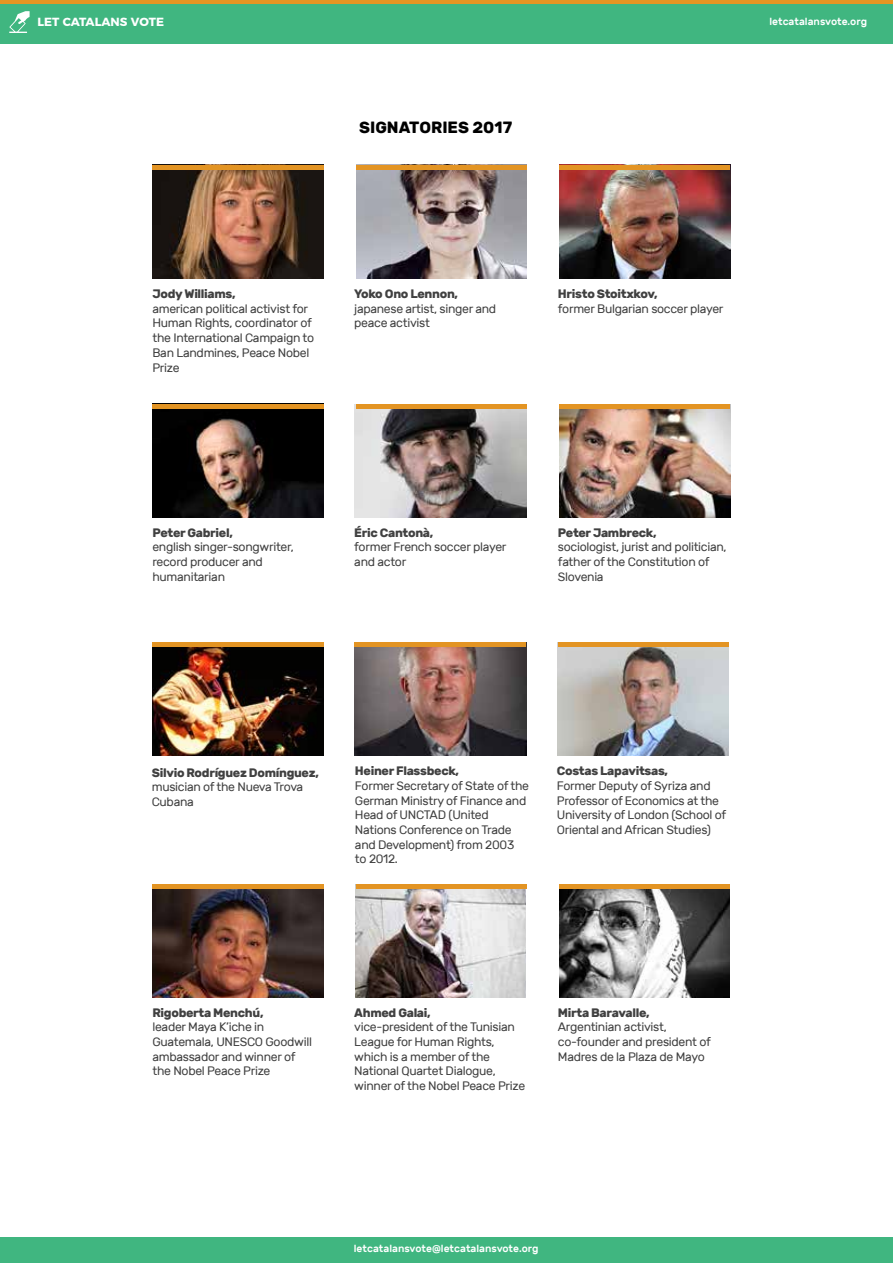
<style>
.page{position:relative;width:893px;height:1263px;background:#fff}
.page>*{position:absolute;margin:0;border:0;box-sizing:border-box;transform-origin:0 0}
.t1{font:700 16.2px "Rubik";color:#000}
.t2{font:12.3px/14.7px "Rubik";letter-spacing:-.025em;color:rgb(0 0 0/.75)}
.t3{font:700 12.3px "Rubik";letter-spacing:-.025em;color:rgb(0 0 0/.75)}
.t4{font:700 11.85px "Montserrat";color:#fff}
.t5{font:500 10.35px "Rubik";color:#fff}
</style>
<div class="page">
<img style="left:152px;top:647px;width:171px;height:108px">
<img style="left:557px;top:643px;width:171px;height:112px">
<img style="left:355px;top:647px;width:171px;height:108px">
<img style="left:559px;top:405px;width:171px;height:112px">
<img style="left:355px;top:405px;width:171px;height:112px">
<img style="left:152px;top:403px;width:171px;height:114px">
<img style="left:559px;top:165px;width:171px;height:114px">
<img style="left:356px;top:169px;width:170px;height:110px">
<img style="left:152px;top:169px;width:171px;height:110px">
<hr style="left:152px;top:165px;width:171px;height:4px;background:#e39423">
<hr style="left:356px;top:165px;width:170px;height:4px;background:#e39423">
<hr style="left:559px;top:165px;width:170px;height:4px;background:#e39423">
<hr style="left:152px;top:404px;width:171px;height:4px;background:#e39423">
<hr style="left:356px;top:404px;width:170px;height:4px;background:#e39423">
<hr style="left:559px;top:404px;width:170px;height:4px;background:#e39423">
<hr style="left:355px;top:643px;width:171px;height:4px;background:#e39423">
<hr style="left:152px;top:643px;width:171px;height:4px;background:#e39423">
<hr style="left:558px;top:643px;width:171px;height:4px;background:#e39423">
<img style="left:559px;top:888px;width:170px;height:109px">
<img style="left:355px;top:884px;width:171px;height:113px">
<img style="left:152px;top:888px;width:171px;height:109px">
<hr style="left:152px;top:884px;width:171px;height:4px;background:#e39423">
<hr style="left:356px;top:884px;width:170px;height:4px;background:#e39423">
<hr style="left:559px;top:884px;width:170px;height:4px;background:#e39423">
<div style="left:0;top:0;width:893px;height:43px;background:#40b680"></div>
<div style="left:0;top:1237px;width:893px;height:26px;background:#40b680"></div>
<hr style="left:0;top:0;width:892px;height:4px;background:#e49523">
<svg style="left:9px;top:11px;width:21px;height:22px"></svg>
<p class="t4" style="left:37px;top:12px;width:128px">LET CATALANS VOTE</p>
<h1 class="t1" style="left:359px;top:118px;width:155px">SIGNATORIES 2017</h1>
<p class="t5" style="left:769px;top:15px;width:99px">letcatalansvote.org</p>
<p class="t3" style="left:152px;top:287px;width:85px">Jody Williams,</p>
<p class="t2" style="left:152px;top:301px;width:163px">american political activist for<br>Human Rights, coordinator of the International Campaign to<br>Ban Landmines, Peace Nobel<br>Prize</p>
<p class="t3" style="left:354px;top:287px;width:105px">Yoko Ono Lennon,</p>
<p class="t2" style="left:354px;top:301px;width:143px">japanese artist, singer and peace activist</p>
<p class="t3" style="left:558px;top:287px;width:101px">Hristo Stoitxkov,</p>
<p class="t2" style="left:558px;top:301px;width:167px">former Bulgarian soccer player</p>
<p class="t3" style="left:152px;top:525px;width:82px">Peter Gabriel,</p>
<p class="t2" style="left:152px;top:540px;width:143px">english singer-songwriter, record producer and humanitarian</p>
<p class="t3" style="left:354px;top:525px;width:81px">Éric Cantonà,</p>
<p class="t2" style="left:354px;top:540px;width:154px">former French soccer player and actor</p>
<p class="t3" style="left:558px;top:525px;width:100px">Peter Jambreck,</p>
<p class="t2" style="left:558px;top:540px;width:170px">sociologist, jurist and politician, father of the Constitution of<br>Slovenia</p>
<p class="t3" style="left:152px;top:765px;width:169px">Silvio Rodríguez Domínguez,</p>
<p class="t2" style="left:152px;top:780px;width:153px">musician of the Nueva Trova<br>Cubana</p>
<p class="t3" style="left:355px;top:764px;width:106px">Heiner Flassbeck,</p>
<p class="t2" style="left:355px;top:778px;width:175px">Former Secretary of State of the<br>German Ministry of Finance and<br>Head of UNCTAD (United<br>Nations Conference on Trade and Development) from 2003 to 2012.</p>
<p class="t3" style="left:557px;top:764px;width:113px">Costas Lapavitsas,</p>
<p class="t2" style="left:557px;top:778px;width:171px">Former Deputy of Syriza and<br>Professor of Economics at the<br>University of London (School of<br>Oriental and African Studies)</p>
<p class="t3" style="left:152px;top:1005px;width:113px">Rigoberta Menchú,</p>
<p class="t2" style="left:152px;top:1020px;width:161px">leader Maya K’iche in<br>Guatemala, UNESCO Goodwill ambassador and winner of the Nobel Peace Prize</p>
<p class="t3" style="left:354px;top:1005px;width:78px">Ahmed Galai,</p>
<p class="t2" style="left:354px;top:1020px;width:172px">vice-president of the Tunisian<br>League for Human Rights, which is a member of the<br>National Quartet Dialogue, winner of the Nobel Peace Prize</p>
<p class="t3" style="left:558px;top:1005px;width:93px">Mirta Baravalle,</p>
<p class="t2" style="left:558px;top:1020px;width:154px">Argentinian activist, co-founder and president of<br>Madres de la Plaza de Mayo</p>
<p class="t5" style="left:354px;top:1242px;width:186px">letcatalansvote@letcatalansvote.org</p>
</div>
